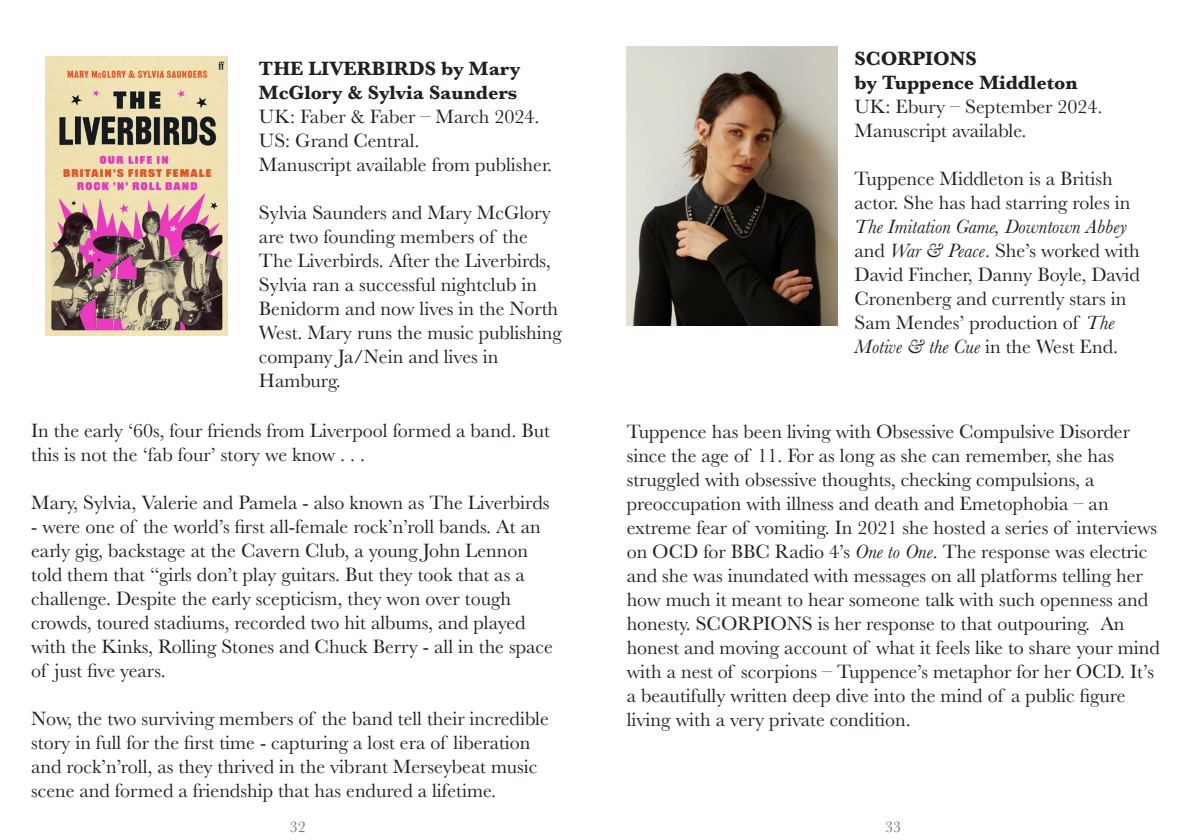
<style>
.page{position:relative;width:1191px;height:840px;background:#fff}
.page>*{position:absolute;margin:0;border:0;box-sizing:border-box;transform-origin:0 0}
.t1{font:20px/24px "Baskerville";color:#231f20}
.t2{font:700 20px/24px "Baskerville";color:#231f20}
.t3{font:16px "Baskerville";color:#767171}
.s1{font-weight:400}
.s2{font-style:italic}
</style>
<div class="page">
<img style="left:46px;top:57px;width:181px;height:278px">
<img style="left:626px;top:47px;width:211px;height:279px">
<p class="t2" style="left:259px;top:56px;width:282px">THE LIVERBIRDS by Mary<br>McGlory &amp; Sylvia Saunders<br><span class="s1">UK: Faber &amp; Faber – March 2024.<br>US: Grand Central.</span></p>
<p class="t1" style="left:259px;top:152px;width:295px">Manuscript available from publisher.</p>
<p class="t1" style="left:259px;top:200px;width:304px">Sylvia Saunders and Mary McGlory are two founding members of the<br>The Liverbirds. After the Liverbirds,<br>Sylvia ran a successful nightclub in<br>Benidorm and now lives in the North<br>West. Mary runs the music publishing company Ja/Nein and lives in<br>Hamburg.</p>
<p class="t1" style="left:31px;top:418px;width:520px">In the early ‘60s, four friends from Liverpool formed a band. But this is not the ‘fab four’ story we know . . .</p>
<p class="t1" style="left:31px;top:490px;width:520px">Mary, Sylvia, Valerie and Pamela - also known as The Liverbirds</p>
<p class="t1" style="left:31px;top:514px;width:523px">- were one of the world’s first all-female rock’n’roll bands. At an early gig, backstage at the Cavern Club, a young John Lennon told them that “girls don’t play guitars. But they took that as a challenge. Despite the early scepticism, they won over tough crowds, toured stadiums, recorded two hit albums, and played with the Kinks, Rolling Stones and Chuck Berry - all in the space of just five years.</p>
<p class="t1" style="left:31px;top:706px;width:519px">Now, the two surviving members of the band tell their incredible story in full for the first time - capturing a lost era of liberation and rock’n’roll, as they thrived in the vibrant Merseybeat music scene and formed a friendship that has endured a lifetime.</p>
<p class="t2" style="left:854px;top:46px;width:124px">SCORPIONS</p>
<p class="t2" style="left:854px;top:70px;width:224px">by Tuppence Middleton</p>
<p class="t1" style="left:854px;top:95px;width:249px">UK: Ebury – September 2024.<br>Manuscript available.</p>
<p class="t1" style="left:854px;top:167px;width:287px">Tuppence Middleton is a British actor. She has had starring roles in <span class="s2">The Imitation Game, Downtown Abbey </span>and <span class="s2">War &amp; Peace</span>. She’s worked with David Fincher, Danny Boyle, David Cronenberg and currently stars in Sam Mendes’ production of <span class="s2">The Motive &amp; the Cue</span> in the West End.</p>
<p class="t1" style="left:626px;top:419px;width:534px">Tuppence has been living with Obsessive Compulsive Disorder since the age of 11. For as long as she can remember, she has struggled with obsessive thoughts, checking compulsions, a preoccupation with illness and death and Emetophobia – an extreme fear of vomiting. In 2021 she hosted a series of interviews on OCD for BBC Radio 4’s <span class="s2">One to One</span>. The response was electric and she was inundated with messages on all platforms telling her how much it meant to hear someone talk with such openness and honesty. SCORPIONS is her response to that outpouring. An honest and moving account of what it feels like to share your mind with a nest of scorpions – Tuppence’s metaphor for her OCD. It’s a beautifully written deep dive into the mind of a public figure living with a very private condition.</p>
<p class="t3" style="left:290px;top:816px;width:17px">32</p>
<p class="t3" style="left:885px;top:816px;width:17px">33</p>
</div>
